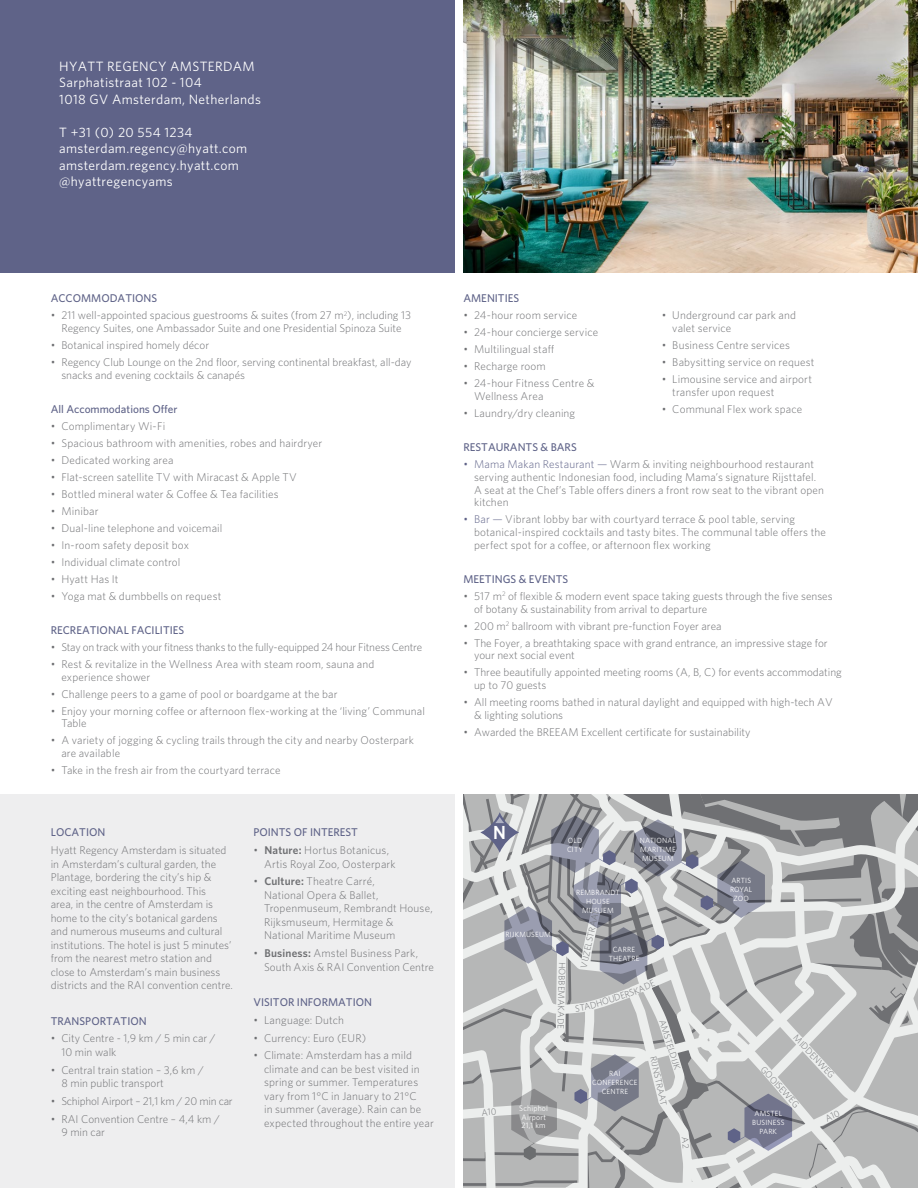
<style>
.page{position:relative;width:918px;height:1188px;background:#fff}
.page>*{position:absolute;margin:0;border:0;box-sizing:border-box;transform-origin:0 0}
.t1{font:600 18.9px "Whitney";color:#fff;scale:.96 1}
.t2{font:13.5px "Whitney";letter-spacing:.025em;color:#fff}
.Paragraph{font:300 11.25px/13.5px "Whitney";letter-spacing:.005em;color:#6f7073}
.Title_2{font:500 11.25px "Whitney";color:#5f6388}
.Paragraph-2{font:300 11.25px "Whitney";letter-spacing:-.015em;color:#6f7073}
.Paragraph-3{font:300 11.25px "Whitney";letter-spacing:-.02em;color:#6f7073}
.t3{font:300 9.15px "Whitney";color:#6f7073}
.t4{font:300 9px "Whitney";color:#6f7073;scale:1.04 1}
.t5{font:300 9px "Whitney";color:#6f7073}
.t6{font:7.95px/8.7px "Whitney";letter-spacing:.025em;color:#fff}
.t7{font:7.5px/9px "Whitney";letter-spacing:.025em;color:#fff;text-align:center}
.s1{font-weight:600}
.s2{color:#5f6388}
</style>
<div class="page">
<img style="left:463px;top:0;width:455px;height:273px">
<div style="left:0;top:0;width:455px;height:272px;background:#5f6388"></div>
<div style="left:0;top:795px;width:455px;height:393px;background:#eeeeef"></div>
<svg style="left:463px;top:795px;width:455px;height:393px;background:#b5b6b8"></svg>
<p class="t2" style="left:59px;top:57px;width:197px">HYATT REGENCY AMSTERDAM</p>
<p class="t2" style="left:59px;top:74px;width:144px">Sarphatistraat 102 - 104</p>
<p class="t2" style="left:59px;top:90px;width:203px">1018 GV Amsterdam, Netherlands</p>
<p class="t2" style="left:59px;top:123px;width:135px">T +31 (0) 20 554 1234</p>
<p class="t2" style="left:59px;top:140px;width:190px">amsterdam.regency@hyatt.com</p>
<p class="t2" style="left:59px;top:156px;width:181px">amsterdam.regency.hyatt.com</p>
<p class="t2" style="left:59px;top:173px;width:115px">@hyattregencyams</p>
<p class="Title_2" style="left:51px;top:291px;width:108px">ACCOMMODATIONS</p>
<p class="Paragraph" style="left:51px;top:309px;width:362px;line-height:12.8px;text-align:center">• 211 well-appointed spacious guestrooms &amp; suites (from 27 m<sup>2</sup>), including 13<br>Regency Suites, one Ambassador Suite and one Presidential Spinoza Suite</p>
<p class="Paragraph" style="left:51px;top:338px;width:160px">• Botanical inspired homely décor</p>
<p class="Paragraph" style="left:61px;top:356px;width:352px;line-height:12.8px;text-indent:-11px">• Regency Club Lounge on the 2nd floor, serving continental breakfast, all-day snacks and evening cocktails &amp; canapés</p>
<p class="Title_2" style="left:51px;top:402px;width:128px">All Accommodations Offer</p>
<p class="Paragraph" style="left:51px;top:419px;width:116px">• Complimentary Wi-Fi</p>
<p class="Paragraph" style="left:51px;top:436px;width:273px">• Spacious bathroom with amenities, robes and hairdryer</p>
<p class="Paragraph" style="left:51px;top:453px;width:124px">• Dedicated working area</p>
<p class="Paragraph" style="left:51px;top:470px;width:248px">• Flat-screen satellite TV with Miracast &amp; Apple TV</p>
<p class="Paragraph" style="left:51px;top:487px;width:230px">• Bottled mineral water &amp; Coffee &amp; Tea facilities</p>
<p class="Paragraph" style="left:51px;top:504px;width:49px">• Minibar</p>
<p class="Paragraph" style="left:51px;top:521px;width:173px">• Dual-line telephone and voicemail</p>
<p class="Paragraph" style="left:51px;top:538px;width:140px">• In-room safety deposit box</p>
<p class="Paragraph" style="left:51px;top:555px;width:131px">• Individual climate control</p>
<p class="Paragraph" style="left:51px;top:572px;width:69px">• Hyatt Has It</p>
<p class="Paragraph" style="left:51px;top:589px;width:172px">• Yoga mat &amp; dumbbells on request</p>
<p class="Title_2" style="left:51px;top:623px;width:135px">RECREATIONAL FACILITIES</p>
<p class="Paragraph-2" style="left:51px;top:640px;width:373px">• Stay on track with your fitness thanks to the fully-equipped 24 hour Fitness Centre</p>
<p class="Paragraph" style="left:61px;top:657px;width:315px;line-height:12.8px;text-indent:-11px">• Rest &amp; revitalize in the Wellness Area with steam room, sauna and experience shower</p>
<p class="Paragraph" style="left:51px;top:687px;width:288px">• Challenge peers to a game of pool or boardgame at the bar</p>
<p class="Paragraph" style="left:61px;top:704px;width:365px;line-height:12.8px;text-indent:-11px">• Enjoy your morning coffee or afternoon flex-working at the ‘living’ Communal<br>Table</p>
<p class="Paragraph" style="left:61px;top:734px;width:354px;line-height:12.8px;text-indent:-11px">• A variety of jogging &amp; cycling trails through the city and nearby Oosterpark are available</p>
<p class="Paragraph" style="left:51px;top:763px;width:231px">• Take in the fresh air from the courtyard terrace</p>
<p class="Title_2" style="left:51px;top:825px;width:56px">LOCATION</p>
<p class="Paragraph" style="left:51px;top:843px;width:184px">Hyatt Regency Amsterdam is situated in Amsterdam’s cultural garden, the Plantage, bordering the city’s hip &amp; exciting east neighbourhood. This<br>area, in the centre of Amsterdam is home to the city’s botanical gardens and numerous museums and cultural institutions. The hotel is just 5 minutes’ from the nearest metro station and close to Amsterdam’s main business districts and the RAI convention centre.</p>
<p class="Title_2" style="left:51px;top:1013px;width:98px">TRANSPORTATION</p>
<p class="Paragraph" style="left:61px;top:1031px;width:156px;text-indent:-11px">• City Centre - 1,9 km / 5 min car /<br>10 min walk</p>
<p class="Paragraph" style="left:61px;top:1063px;width:144px;text-indent:-11px">• Central train station – 3,6 km /<br>8 min public transport</p>
<p class="Paragraph-3" style="left:51px;top:1094px;width:183px">• Schiphol Airport – 21,1 km / 20 min car</p>
<p class="Paragraph" style="left:61px;top:1112px;width:160px;text-indent:-11px">• RAI Convention Centre – 4,4 km /<br>9 min car</p>
<p class="Title_2" style="left:253px;top:825px;width:106px">POINTS OF INTEREST</p>
<p class="Paragraph" style="left:264px;top:843px;width:133px;text-indent:-11px">• <span class="s1">Nature:</span> Hortus Botanicus,<br>Artis Royal Zoo, Oosterpark</p>
<p class="Paragraph" style="left:264px;top:874px;width:170px;text-indent:-11px">• <span class="s1">Culture:</span> Theatre Carré,<br>National Opera &amp; Ballet,<br>Tropenmuseum, Rembrandt House,<br>Rijksmuseum, Hermitage &amp;<br>National Maritime Museum</p>
<p class="Paragraph" style="left:264px;top:946px;width:171px;text-indent:-11px">• <span class="s1">Business:</span> Amstel Business Park,<br>South Axis &amp; RAI Convention Centre</p>
<p class="Title_2" style="left:253px;top:995px;width:120px">VISITOR INFORMATION</p>
<p class="Paragraph" style="left:253px;top:1013px;width:92px">• Language: Dutch</p>
<p class="Paragraph" style="left:253px;top:1031px;width:114px">• Currency: Euro (EUR)</p>
<p class="Paragraph" style="left:264px;top:1048px;width:171px;text-indent:-11px">• Climate: Amsterdam has a mild climate and can be best visited in spring or summer. Temperatures vary from 1°C in January to 21°C<br>in summer (average). Rain can be expected throughout the entire year</p>
<p class="Title_2" style="left:463px;top:291px;width:57px">AMENITIES</p>
<p class="Paragraph" style="left:463px;top:308px;width:115px">• 24-hour room service</p>
<p class="Paragraph" style="left:463px;top:325px;width:136px">• 24-hour concierge service</p>
<p class="Paragraph" style="left:463px;top:342px;width:92px">• Multilingual staff</p>
<p class="Paragraph" style="left:463px;top:359px;width:84px">• Recharge room</p>
<p class="Paragraph" style="left:474px;top:377px;width:122px;line-height:12.8px;text-indent:-11px">• 24-hour Fitness Centre &amp;<br>Wellness Area</p>
<p class="Paragraph" style="left:463px;top:406px;width:113px">• Laundry/dry cleaning</p>
<p class="Paragraph" style="left:672px;top:309px;width:125px;line-height:12.8px;text-indent:-11px">• Underground car park and valet service</p>
<p class="Paragraph" style="left:662px;top:338px;width:130px">• Business Centre services</p>
<p class="Paragraph" style="left:662px;top:355px;width:154px">• Babysitting service on request</p>
<p class="Paragraph" style="left:672px;top:373px;width:141px;line-height:12.8px;text-indent:-11px">• Limousine service and airport transfer upon request</p>
<p class="Paragraph" style="left:662px;top:402px;width:142px">• Communal Flex work space</p>
<p class="Title_2" style="left:463px;top:440px;width:115px">RESTAURANTS &amp; BARS</p>
<p class="Paragraph" style="left:474px;top:458px;width:351px;line-height:12.8px;text-indent:-11px"><span class="s2">• Mama Makan Restaurant —</span> Warm &amp; inviting neighbourhood restaurant serving authentic Indonesian food, including Mama’s signature Rijsttafel.<br>A seat at the Chef’s Table offers diners a front row seat to the vibrant open kitchen</p>
<p class="Paragraph" style="left:474px;top:513px;width:353px;line-height:12.8px;text-indent:-11px"><span class="s2">• Bar —</span> Vibrant lobby bar with courtyard terrace &amp; pool table, serving botanical-inspired cocktails and tasty bites. The communal table offers the perfect spot for a coffee, or afternoon flex working</p>
<p class="Title_2" style="left:463px;top:572px;width:106px">MEETINGS &amp; EVENTS</p>
<p class="Paragraph" style="left:474px;top:589px;width:360px;line-height:12.8px;text-indent:-11px">• 517 m<sup>2</sup> of flexible &amp; modern event space taking guests through the five senses of botany &amp; sustainability from arrival to departure</p>
<p class="Paragraph" style="left:463px;top:619px;width:260px">• 200 m<sup>2</sup> ballroom with vibrant pre-function Foyer area</p>
<p class="Paragraph" style="left:474px;top:636px;width:355px;line-height:12.8px;text-indent:-11px">• The Foyer, a breathtaking space with grand entrance, an impressive stage for your next social event</p>
<p class="Paragraph" style="left:474px;top:666px;width:369px;line-height:12.8px;text-indent:-11px">• Three beautifully appointed meeting rooms (A, B, C) for events accommodating up to 70 guests</p>
<p class="Paragraph" style="left:474px;top:696px;width:360px;line-height:12.8px;text-indent:-11px">• All meeting rooms bathed in natural daylight and equipped with high-tech AV &amp; lighting solutions</p>
<p class="Paragraph" style="left:463px;top:725px;width:289px">• Awarded the BREEAM Excellent certificate for sustainability</p>
<p class="t1" style="left:493px;top:820px;width:15px">N</p>
<p class="t7" style="left:640px;top:836px;width:38px;text-align:justify">NATIONAL MARITIME MUSEUM</p>
<p class="t7" style="left:567px;top:836px;width:18px;text-align:left">OLD<br>CITY</p>
<p class="t7" style="left:576px;top:887px;width:45px">REMBRANDT<br>HOUSE<br>MUSUEM</p>
<p class="t4" style="left:578px;top:967px;width:59px;rotate:-78deg">VIJZELSTRAAT</p>
<p class="t7" style="left:505px;top:929px;width:47px">RIJKMUSEUM</p>
<p class="t7" style="left:609px;top:945px;width:32px">CARRE<br>THEATRE</p>
<p class="t4" style="left:568px;top:962px;width:66px;rotate:91deg">HOBBEMAKADE</p>
<p class="t5" style="left:668px;top:1018px;width:53px;rotate:73deg">AMSTELDIJK</p>
<p class="t4" style="left:659px;top:1055px;width:50px;rotate:78deg">RIJNSTRAAT</p>
<p class="t7" style="left:592px;top:1069px;width:47px">RAI<br>CONFERENCE<br>CENTRE</p>
<p class="t6" style="left:519px;top:1104px;width:30px">Schiphol<br>Airport<br>21,1 km</p>
<p class="t7" style="left:730px;top:876px;width:24px">ARTIS<br>ROYAL<br>ZOO</p>
<p class="t3" style="left:800px;top:1032px;width:57px;rotate:47deg">MIDDENWEG</p>
<p class="t3" style="left:767px;top:1064px;width:54px;rotate:48deg">GOOISEWEG</p>
<p class="t7" style="left:752px;top:1108px;width:34px">AMSTEL<br>BUSINESS<br>PARK</p>
</div>
